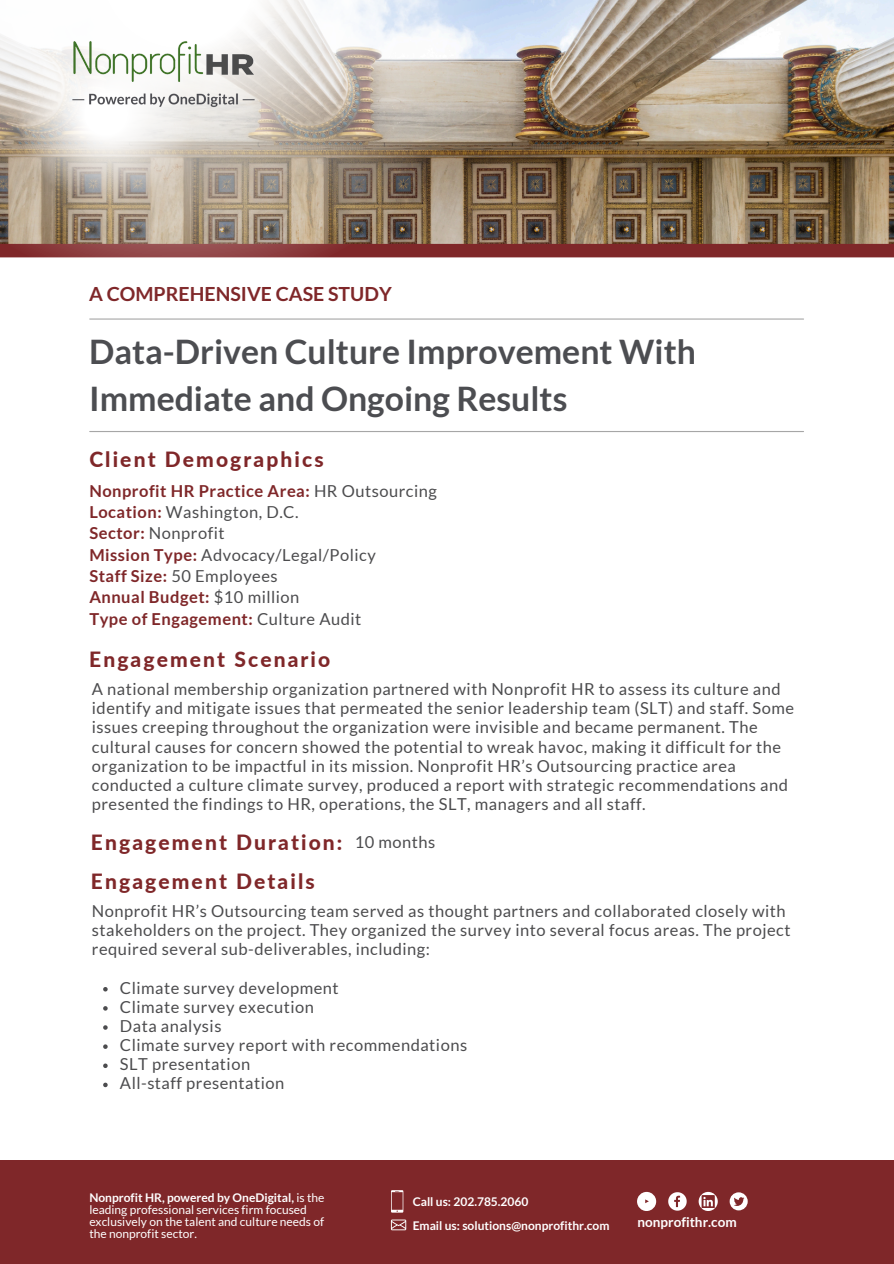
<style>
.page{position:relative;width:894px;height:1264px;background:#fff}
.page>*{position:absolute;margin:0;border:0;box-sizing:border-box;transform-origin:0 0}
.t1{font:700 33.75px/47.2px "Lato";color:#4c4d51}
.t2{font:800 21px "Lato";letter-spacing:.1em;color:#7f2729}
.t3{font:700 19.5px "Lato";color:#7f2729}
.t4{font:16.5px/19.2px "Lato";letter-spacing:.03em;color:#4c4c4e}
.t5{font:700 16.5px/21.3px "Lato";letter-spacing:.03em;color:#7f2729}
.t6{font:700 13.5px "Lato";color:#fff}
.t7{font:12px/12px "Lato";color:#fff}
.t8{font:700 12px "Lato";color:#fff}
.s1{font-weight:400;color:#4c4c4e}
.s2{font-weight:700}
</style>
<div class="page">
<div style="left:0;top:1160px;width:893px;height:103px;background:#7f2729"></div>
<img style="left:637px;top:0;width:256px;height:244px">
<div style="left:0;top:244px;width:893px;height:13px;background:#7f2729"></div>
<hr style="left:90px;top:318px;width:713px;height:1px;background:#a6a6a6">
<hr style="left:90px;top:431px;width:713px;height:1px;background:#a6a6a6">
<svg style="left:729px;top:1192px;width:18px;height:18px"></svg>
<svg style="left:733px;top:1197px;width:11px;height:8px"></svg>
<svg style="left:668px;top:1192px;width:18px;height:18px"></svg>
<svg style="left:637px;top:1191px;width:19px;height:19px"></svg>
<svg style="left:639px;top:1196px;width:14px;height:10px"></svg>
<svg style="left:698px;top:1191px;width:19px;height:19px"></svg>
<svg style="left:701px;top:1194px;width:13px;height:13px"></svg>
<svg style="left:703px;top:1196px;width:9px;height:10px"></svg>
<svg style="left:391px;top:1190px;width:12px;height:22px"></svg>
<svg style="left:391px;top:1219px;width:15px;height:11px"></svg>
<svg style="left:0;top:0;width:637px;height:320px"></svg>
<svg style="left:0;top:0;width:375px;height:243px"></svg>
<svg style="left:0;top:0;width:232px;height:240px"></svg>
<svg style="left:103px;top:987px;width:5px;height:4px"></svg>
<svg style="left:103px;top:1006px;width:5px;height:4px"></svg>
<svg style="left:103px;top:1025px;width:5px;height:4px"></svg>
<svg style="left:103px;top:1044px;width:5px;height:4px"></svg>
<svg style="left:103px;top:1063px;width:5px;height:5px"></svg>
<svg style="left:103px;top:1082px;width:5px;height:5px"></svg>
<img style="left:69px;top:25px;width:188px;height:95px">
<p class="t3" style="left:89px;top:281px;width:304px">A COMPREHENSIVE CASE STUDY</p>
<p class="t1" style="left:89px;top:327px;width:608px">Data-Driven Culture Improvement With<br>Immediate and Ongoing Results</p>
<h3 class="t2" style="left:89px;top:446px;width:236px">Client Demographics</h3>
<h4 class="t5" style="left:89px;top:479px;width:349px">Nonprofit HR Practice Area: <span class="s1">HR Outsourcing<br></span>Location: <span class="s1">Washington, D.C.<br></span>Sector: <span class="s1">Nonprofit<br></span>Mission Type: <span class="s1">Advocacy/Legal/Policy<br></span>Staff Size: <span class="s1">50 Employees<br></span>Annual Budget: <span class="s1">$10 million<br></span>Type of Engagement: <span class="s1">Culture Audit</span></h4>
<h3 class="t2" style="left:89px;top:646px;width:242px">Engagement Scenario</h3>
<h4 class="t4" style="left:92px;top:679px;width:703px">A national membership organization partnered with Nonprofit HR to assess its culture and identify and mitigate issues that permeated the senior leadership team (SLT) and staff. Some issues creeping throughout the organization were invisible and became permanent. The cultural causes for concern showed the potential to wreak havoc, making it difficult for the organization to be impactful in its mission. Nonprofit HR’s Outsourcing practice area conducted a culture climate survey, produced a report with strategic recommendations and presented the findings to HR, operations, the SLT, managers and all staff.</h4>
<h4 class="t2" style="left:91px;top:829px;width:253px">Engagement Duration:</h4>
<h3 class="t4" style="left:354px;top:832px;width:82px">10 months</h3>
<h4 class="t2" style="left:91px;top:867px;width:225px">Engagement Details</h4>
<p class="t4" style="left:92px;top:901px;width:700px">Nonprofit HR’s Outsourcing team served as thought partners and collaborated closely with stakeholders on the project. They organized the survey into several focus areas. The project required several sub-deliverables, including:</p>
<p class="t4" style="left:120px;top:977px;width:220px">Climate survey development</p>
<h2 class="t4" style="left:120px;top:996px;width:195px">Climate survey execution</h2>
<p class="t4" style="left:120px;top:1016px;width:103px">Data analysis</p>
<h1 class="t4" style="left:120px;top:1035px;width:348px">Climate survey report with recommendations</h1>
<p class="t4" style="left:120px;top:1054px;width:132px">SLT presentation</p>
<h3 class="t4" style="left:120px;top:1073px;width:166px">All-staff presentation</h3>
<p class="t7" style="left:89px;top:1191px;width:236px"><span class="s2">Nonprofit HR, powered by OneDigital,</span> is the leading professional services firm focused exclusively on the talent and culture needs of the nonprofit sector.</p>
<p class="t8" style="left:412px;top:1193px;width:117px">Call us: 202.785.2060</p>
<p class="t8" style="left:412px;top:1217px;width:198px">Email us: solutions@nonprofithr.com</p>
<p class="t6" style="left:637px;top:1213px;width:101px">nonprofithr.com</p>
</div>
